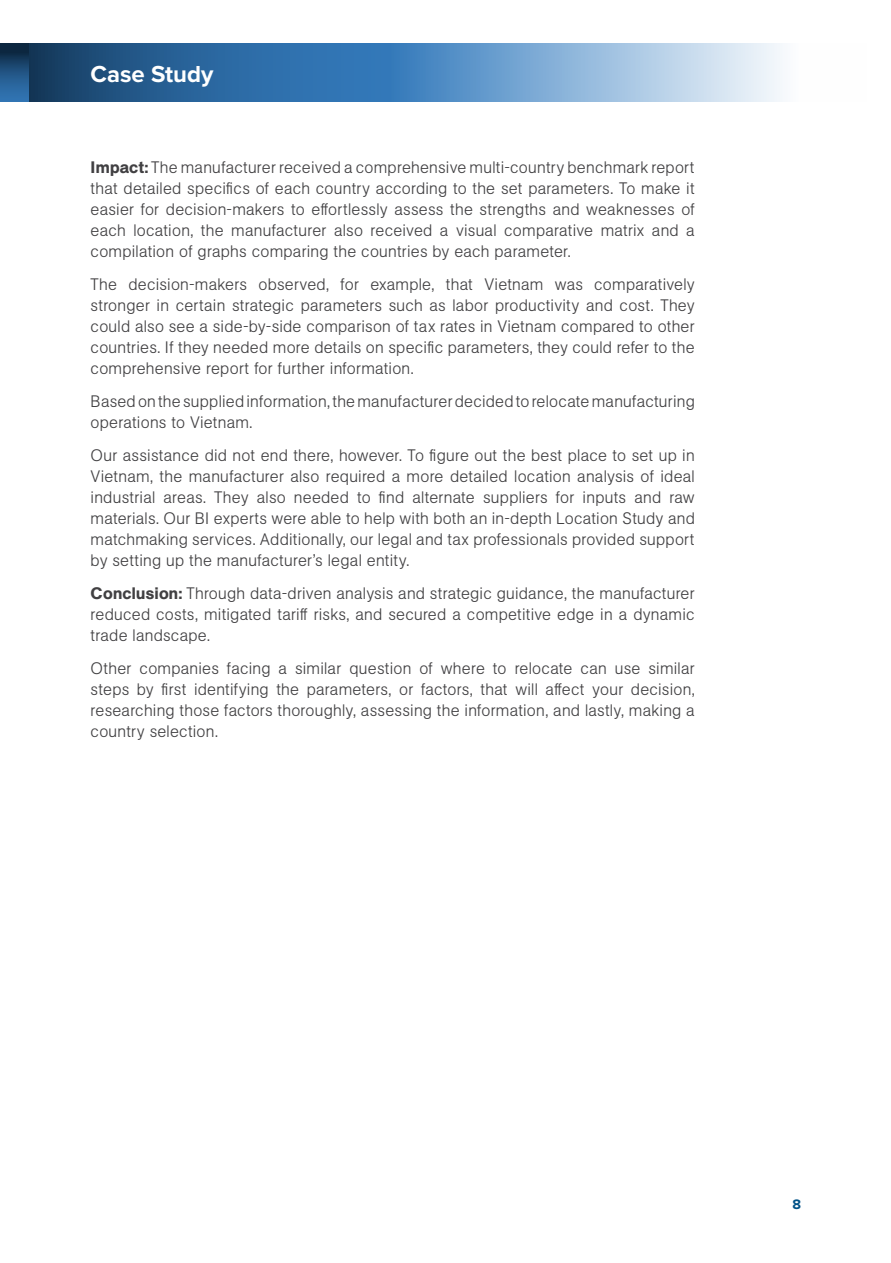
<style>
.page{position:relative;width:891px;height:1263px;background:#fff}
.page>*{position:absolute;margin:0;border:0;box-sizing:border-box;transform-origin:0 0}
.t1{font:700 24px "Proxima Nova";color:#fff}
.t2{font:300 16.5px/21px "Unlimited Sans";letter-spacing:.015em;color:#414042;text-align:justify}
.t3{font:700 14.25px "Proxima Nova";color:#005287}
.s1{font-weight:500}
</style>
<div class="page">
<svg style="left:28px;top:44px;width:754px;height:58px;background:#608fba"></svg>
<div style="left:0;top:44px;width:28px;height:58px;background:linear-gradient(to bottom,#0a2239,#357cbf)"></div>
<h1 class="t1" style="left:91px;top:57px;width:124px">Case Study</h1>
<p class="t2" style="left:91px;top:156px;width:606px"><span class="s1">Impact:</span> The manufacturer received a comprehensive multi-country benchmark report that detailed specifics of each country according to the set parameters. To make it easier for decision-makers to effortlessly assess the strengths and weaknesses of each location, the manufacturer also received a visual comparative matrix and a compilation of graphs comparing the countries by each parameter.</p>
<p class="t2" style="left:91px;top:273px;width:606px">The decision-makers observed, for example, that Vietnam was comparatively stronger in certain strategic parameters such as labor productivity and cost. They could also see a side-by-side comparison of tax rates in Vietnam compared to other countries. If they needed more details on specific parameters, they could refer to the comprehensive report for further information.</p>
<p class="t2" style="left:91px;top:390px;width:606px">Based on the supplied information, the manufacturer decided to relocate manufacturing operations to Vietnam.</p>
<p class="t2" style="left:91px;top:444px;width:606px">Our assistance did not end there, however. To figure out the best place to set up in Vietnam, the manufacturer also required a more detailed location analysis of ideal industrial areas. They also needed to find alternate suppliers for inputs and raw materials. Our BI experts were able to help with both an in-depth Location Study and matchmaking services. Additionally, our legal and tax professionals provided support by setting up the manufacturer’s legal entity.</p>
<p class="t2" style="left:91px;top:582px;width:606px"><span class="s1">Conclusion:</span> Through data-driven analysis and strategic guidance, the manufacturer reduced costs, mitigated tariff risks, and secured a competitive edge in a dynamic trade landscape.</p>
<p class="t2" style="left:91px;top:657px;width:606px">Other companies facing a similar question of where to relocate can use similar steps by first identifying the parameters, or factors, that will affect your decision, researching those factors thoroughly, assessing the information, and lastly, making a country selection.</p>
<p class="t3" style="left:792px;top:1194px;width:10px">8</p>
</div>
